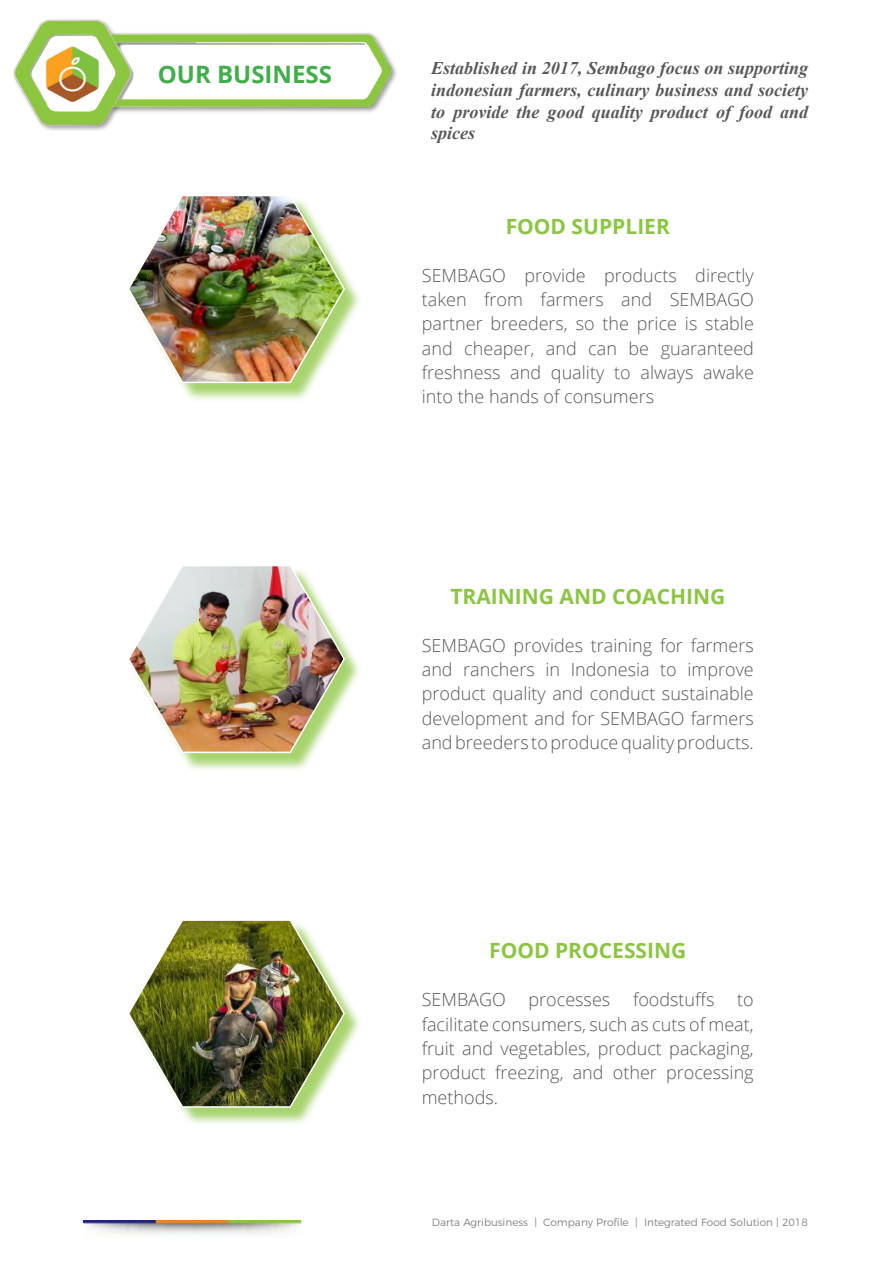
<style>
.page{position:relative;width:893px;height:1263px;background:#fff}
.page>*{position:absolute;margin:0;border:0;box-sizing:border-box;transform-origin:0 0}
.t1{font:700 24px "Open Sans";color:#40ae49}
.t2{font:700 21px "Open Sans";color:#8bc640}
.t3{font:300 18px/24.3px "Open Sans";color:#57585a;text-align:justify}
.t4{font:italic 700 18px/21.6px "Times New Roman";color:#57585a;text-align:justify}
.t5{font:300 10.5px "Montserrat";color:#808285}
</style>
<div class="page">
<img style="left:84px;top:1220px;width:217px;height:15px">
<div style="left:131px;top:197px;width:232px;height:205px;background:#8bc640;opacity:.75"></div>
<img style="left:129px;top:196px;width:217px;height:188px">
<div style="left:131px;top:567px;width:232px;height:205px;background:#8bc640;opacity:.75"></div>
<img style="left:129px;top:566px;width:217px;height:188px">
<div style="left:131px;top:922px;width:232px;height:204px;background:#8bc640;opacity:.75"></div>
<img style="left:129px;top:920px;width:217px;height:188px">
<img style="left:13px;top:19px;width:383px;height:111px">
<p class="t1" style="left:158px;top:57px;width:176px">OUR BUSINESS</p>
<p class="t4" style="left:431px;top:57px;width:378px">Established in 2017, Sembago focus on supporting indonesian farmers, culinary business and society to provide the good quality product of food and spices</p>
<p class="t2" style="left:506px;top:211px;width:166px">FOOD SUPPLIER</p>
<p class="t3" style="left:422px;top:263px;width:334px">SEMBAGO provide products directly taken from farmers and SEMBAGO partner breeders, so the price is stable and cheaper, and can be guaranteed freshness and quality to always awake into the hands of consumers</p>
<p class="t2" style="left:450px;top:581px;width:277px">TRAINING AND COACHING</p>
<p class="t3" style="left:422px;top:633px;width:333px">SEMBAGO provides training for farmers and ranchers in Indonesia to improve product quality and conduct sustainable development and for SEMBAGO farmers and breeders to produce quality products.</p>
<p class="t2" style="left:489px;top:936px;width:199px">FOOD PROCESSING</p>
<p class="t3" style="left:422px;top:987px;width:86px">SEMBAGO</p>
<p class="t3" style="left:529px;top:987px;width:83px">processes</p>
<p class="t3" style="left:633px;top:987px;width:83px">foodstuffs</p>
<p class="t3" style="left:422px;top:987px;width:333px;text-indent:315px">to facilitate consumers, such as cuts of meat, fruit and vegetables, product packaging, product freezing, and other processing methods.</p>
<p class="t5" style="left:432px;top:1214px;width:378px">Darta Agribusiness | Company Profile | Integrated Food Solution | 2018</p>
</div>
